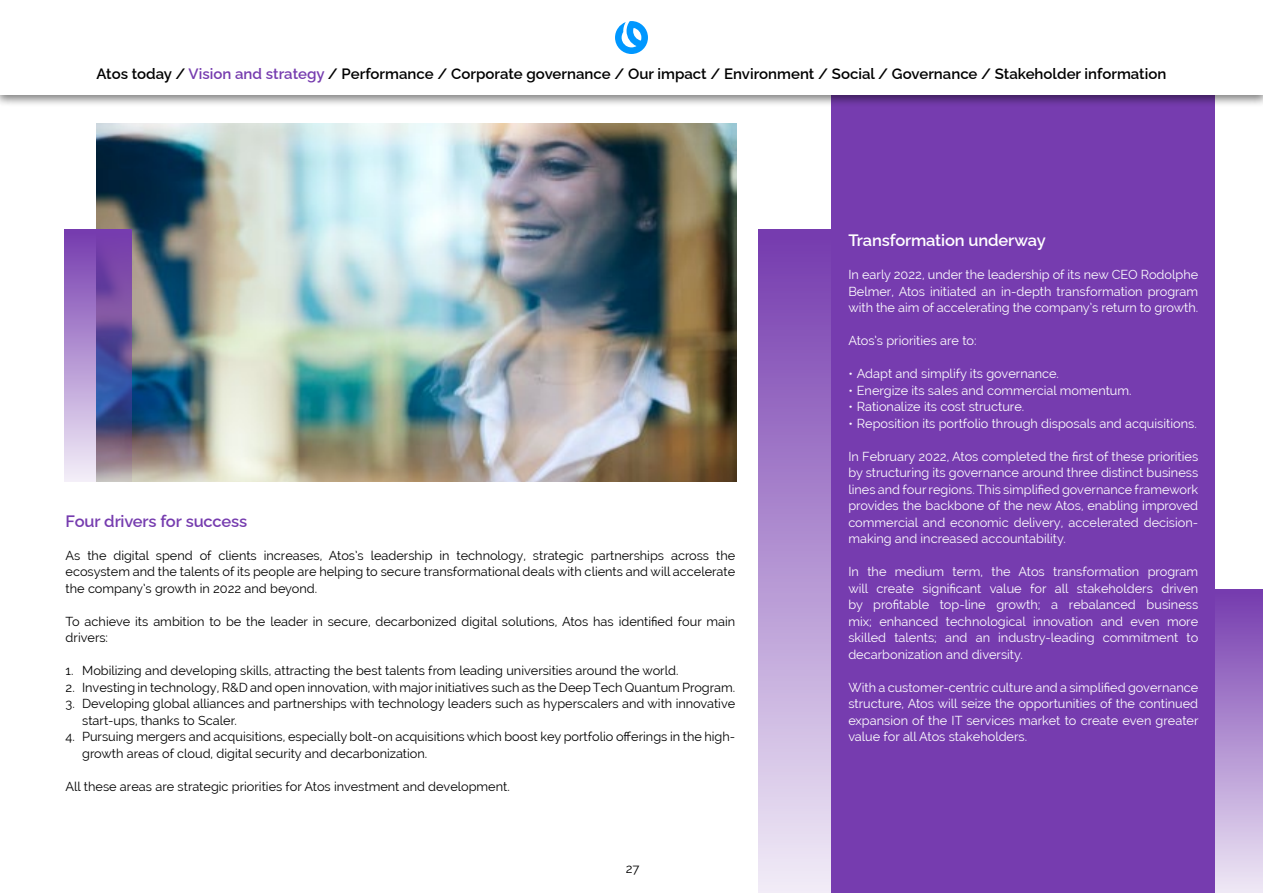
<style>
.page{position:relative;width:1263px;height:893px;background:#fff}
.page>*{position:absolute;margin:0;border:0;box-sizing:border-box;transform-origin:0 0}
.Story_head{font:600 16.5px "Raleway";letter-spacing:-.01em;color:#fff}
.Story_head-2{font:600 16.5px "Raleway";letter-spacing:-.015em;color:#763caf}
.Intro_text_-_Raleway{font:600 15px "Raleway";color:#000}
.Body_copy{font:12.75px/16.5px "Raleway";color:#fff;text-align:justify}
.Body_copy-2{font:12.75px/16.5px "Raleway";color:#000}
.s1{color:#763caf}
</style>
<div class="page">
<div style="left:1155px;top:589px;width:108px;height:304px;background:linear-gradient(to bottom,#753aae,#eee8f5)"></div>
<div style="left:758px;top:230px;width:150px;height:663px;background:linear-gradient(to bottom,#753aae,#f2ecf7)"></div>
<div style="left:831px;top:0;width:384px;height:893px;background:#763caf"></div>
<img style="left:97px;top:123px;width:639px;height:359px">
<svg style="left:64px;top:230px;width:67px;height:252px;background:#8a72b5"></svg>
<div style="left:0;top:0;width:1263px;height:107px;background:#000;opacity:.5"></div>
<div style="left:0;top:0;width:1263px;height:95px;background:#fff"></div>
<svg style="left:615px;top:21px;width:33px;height:33px"></svg>
<p class="Intro_text_-_Raleway" style="left:97px;top:62px;width:1071px">Atos today / <span class="s1">Vision and strategy</span> / Performance / Corporate governance / Our impact / Environment / Social / Governance / Stakeholder information</p>
<p class="Story_head-2" style="left:66px;top:508px;width:183px">Four drivers for success</p>
<p class="Body_copy-2" style="left:66px;top:547px;width:671px;text-align:justify">As the digital spend of clients increases, Atos’s leadership in technology, strategic partnerships across the ecosystem and the talents of its people are helping to secure transformational deals with clients and will accelerate the company’s growth in 2022 and beyond.</p>
<p class="Body_copy-2" style="left:66px;top:613px;width:671px">To achieve its ambition to be the leader in secure, decarbonized digital solutions, Atos has identified four main drivers:</p>
<p class="Body_copy-2" style="left:66px;top:663px;width:614px">1. Mobilizing and developing skills, attracting the best talents from leading universities around the world.</p>
<p class="Body_copy-2" style="left:66px;top:679px;width:671px">2. Investing in technology, R&amp;D and open innovation, with major initiatives such as the Deep Tech Quantum Program.</p>
<p class="Body_copy-2" style="left:82px;top:696px;width:655px;text-indent:-16px">3. Developing global alliances and partnerships with technology leaders such as hyperscalers and with innovative start-ups, thanks to Scaler.</p>
<p class="Body_copy-2" style="left:82px;top:729px;width:655px;text-indent:-16px">4. Pursuing mergers and acquisitions, especially bolt-on acquisitions which boost key portfolio offerings in the high&shy;growth areas of cloud, digital security and decarbonization.</p>
<p class="Body_copy-2" style="left:66px;top:778px;width:446px">All these areas are strategic priorities for Atos investment and development.</p>
<p class="Body_copy-2" style="left:626px;top:861px;width:15px">27</p>
<p class="Story_head" style="left:848px;top:227px;width:199px">Transformation underway</p>
<p class="Body_copy" style="left:848px;top:267px;width:351px">In early 2022, under the leadership of its new CEO Rodolphe Belmer, Atos initiated an in-depth transformation program with the aim of accelerating the company’s return to growth.</p>
<p class="Body_copy" style="left:848px;top:333px;width:130px">Atos’s priorities are to:</p>
<p class="Body_copy" style="left:848px;top:366px;width:212px">• Adapt and simplify its governance.</p>
<p class="Body_copy" style="left:848px;top:382px;width:285px">• Energize its sales and commercial momentum.</p>
<p class="Body_copy" style="left:848px;top:399px;width:177px">• Rationalize its cost structure.</p>
<p class="Body_copy" style="left:848px;top:415px;width:350px">• Reposition its portfolio through disposals and acquisitions.</p>
<p class="Body_copy" style="left:848px;top:448px;width:351px">In February 2022, Atos completed the first of these priorities by structuring its governance around three distinct business lines and four regions. This simplified governance framework provides the backbone of the new Atos, enabling improved commercial and economic delivery, accelerated decision&shy;making and increased accountability.</p>
<p class="Body_copy" style="left:848px;top:564px;width:351px">In the medium term, the Atos transformation program will create significant value for all stakeholders driven by profitable top-line growth; a rebalanced business mix; enhanced technological innovation and even more skilled talents; and an industry-leading commitment to decarbonization and diversity.</p>
<p class="Body_copy" style="left:848px;top:679px;width:352px">With a customer-centric culture and a simplified governance structure, Atos will seize the opportunities of the continued expansion of the IT services market to create even greater value for all Atos stakeholders.</p>
</div>
